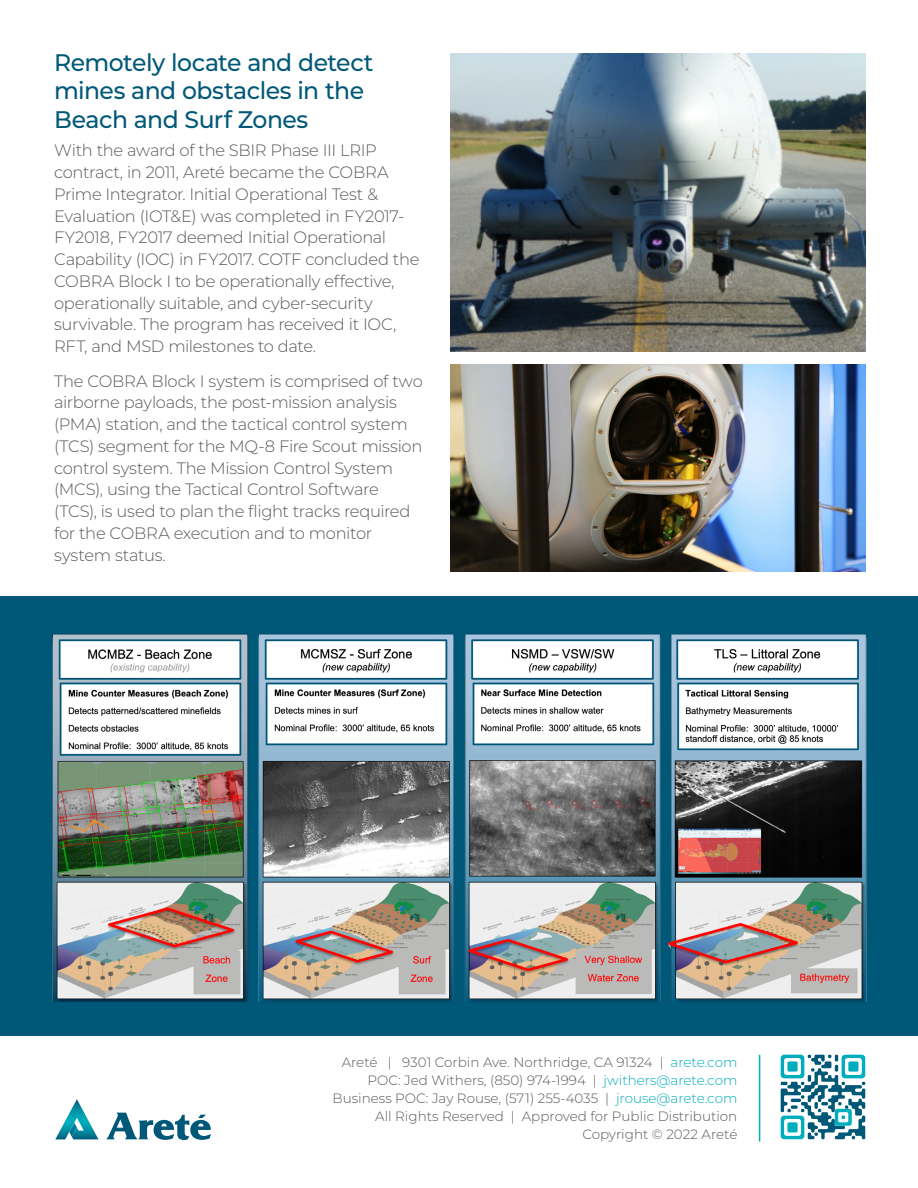
<style>
.page{position:relative;width:918px;height:1188px;background:#fff}
.page>*{position:absolute;margin:0;border:0;box-sizing:border-box;transform-origin:0 0}
.t1{font:500 24px/28.5px "Montserrat";letter-spacing:-.025em;color:#005878}
.t2{font:300 16.5px/21.8px "Montserrat";letter-spacing:-.02em;color:#575959}
.t3{font:300 13.5px/18px "Montserrat";color:#575959;text-align:right}
.s1{color:#00adbd}
</style>
<div class="page">
<svg style="left:106px;top:1113px;width:105px;height:27px"></svg>
<svg style="left:55px;top:1099px;width:44px;height:40px"></svg>
<svg style="left:777px;top:1051px;width:92px;height:92px"></svg>
<svg style="left:781px;top:1055px;width:84px;height:84px"></svg>
<hr style="left:759px;top:1055px;width:1px;height:87px;background:#00adbd">
<div style="left:0;top:596px;width:918px;height:439px;background:#005878"></div>
<img style="left:52px;top:633px;width:815px;height:369px">
<img style="left:450px;top:53px;width:415px;height:298px">
<img style="left:450px;top:364px;width:415px;height:207px">
<h1 class="t1" style="left:54px;top:47px;width:321px">Remotely locate and detect mines and obstacles in the<br>Beach and Surf Zones</h1>
<p class="t2" style="left:54px;top:139px;width:367px">With the award of the SBIR Phase III LRIP contract, in 2011, Areté became the COBRA Prime Integrator. Initial Operational Test &amp; Evaluation (IOT&amp;E) was completed in FY2017- FY2018, FY2017 deemed Initial Operational Capability (IOC) in FY2017. COTF concluded the COBRA Block I to be operationally effective, operationally suitable, and cyber-security survivable. The program has received it IOC, RFT, and MSD milestones to date.</p>
<p class="t2" style="left:54px;top:369px;width:370px">The COBRA Block I system is comprised of two airborne payloads, the post-mission analysis (PMA) station, and the tactical control system (TCS) segment for the MQ-8 Fire Scout mission control system. The Mission Control System (MCS), using the Tactical Control Software (TCS), is used to plan the flight tracks required for the COBRA execution and to monitor system status.</p>
<p class="t3" style="left:333px;top:1053px;width:406px">Areté | 9301 Corbin Ave. Northridge, CA 91324 | <span class="s1">arete.com </span>POC: Jed Withers, (850) 974-1994 | <span class="s1">jwithers@arete.com </span>Business POC: Jay Rouse, (571) 255-4035 | <span class="s1">jrouse@arete.com </span>All Rights Reserved | Approved for Public Distribution Copyright © 2022 Areté</p>
</div>
